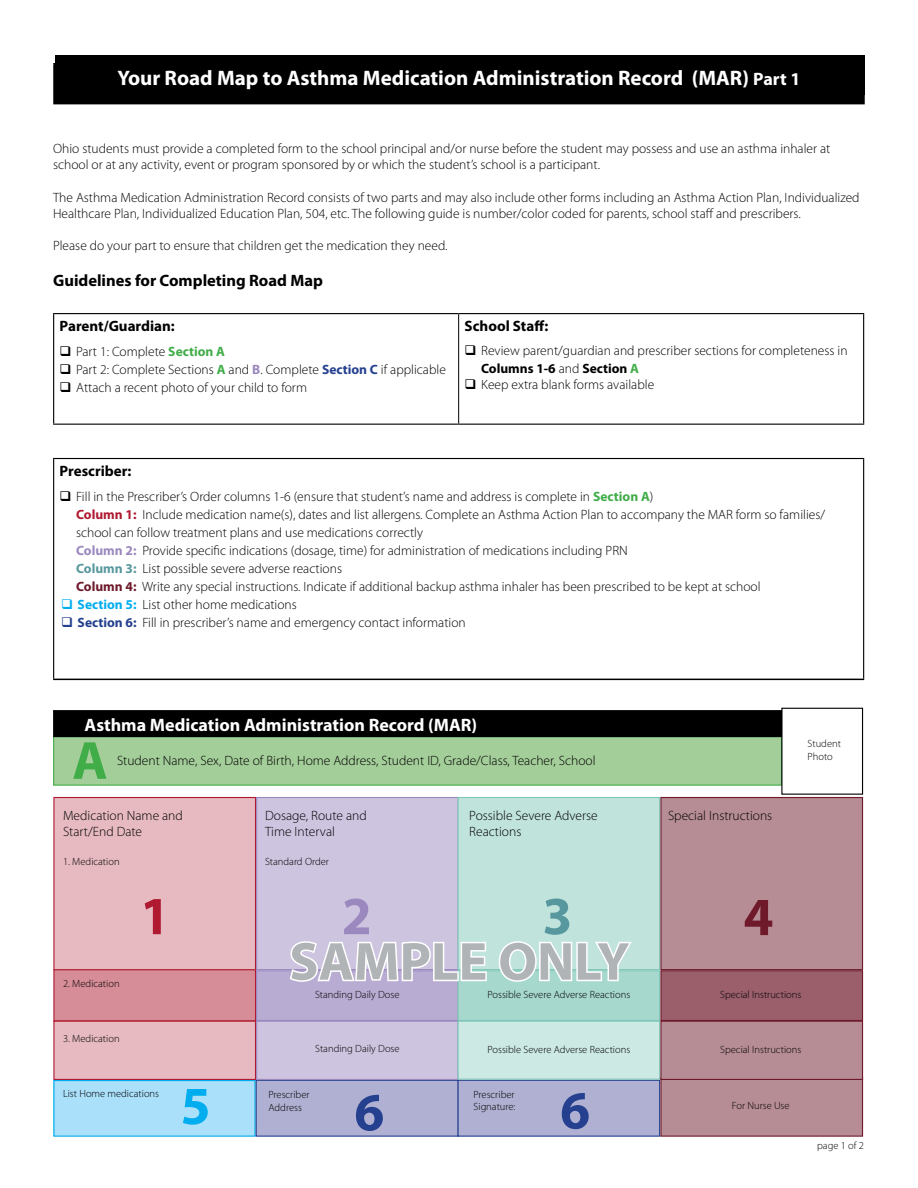
<style>
.page{position:relative;width:918px;height:1188px;background:#fff}
.page>*{position:absolute;margin:0;border:0;box-sizing:border-box;transform-origin:0 0}
.t1{font:700 54px "Myriad Pro";color:#b1b4b6}
.t2{font:700 54px "Myriad Pro";color:#24408f}
.t3{font:700 54px "Myriad Pro";color:#af1a30}
.t4{font:700 54px "Myriad Pro";color:#9b88bf}
.t5{font:700 54px "Myriad Pro";color:#57989e}
.t6{font:700 54px "Myriad Pro";color:#6e1a2b}
.t7{font:700 54px "Myriad Pro";color:#00adef}
.t8{font:700 54px "Myriad Pro";color:#41ad49}
.t9{font:700 21px "Myriad Pro";color:#fff}
.t10{font:700 18px "Myriad Pro";color:#fff}
.t11{font:700 16.5px "Myriad Pro";color:#000}
.t12{font:700 15px "Myriad Pro";color:#000}
.t13{font:300 13.5px/18px "Myriad Pro";color:#000}
.t14{font:300 10.5px/12.6px "Myriad Pro";color:#000}
.s1{font-size:18px}
.s2{font-weight:700;color:#41ad49}
.s3{font-weight:700;color:#9b88bf}
.s4{font-weight:700;color:#24408f}
.s5{font-weight:700}
.s6{font-weight:700;color:#af1a30}
.s7{font-weight:700;color:#57989e}
.s8{font-weight:700;color:#6e1a2b}
.s9{color:#00adef}
.s10{font-weight:700;color:#00adef}
.s11{color:#24408f}
</style>
<div class="page">
<div style="left:55px;top:55px;width:810px;height:40px;background:#000"></div>
<div style="left:54px;top:64px;width:810px;height:40px;background:#000"></div>
<hr style="left:53px;top:63px;width:812px;height:1px;background:#000">
<hr style="left:53px;top:64px;width:2px;height:39px;background:#000">
<hr style="left:863px;top:64px;width:2px;height:39px;background:#000">
<hr style="left:53px;top:103px;width:812px;height:1px;background:#000">
<hr style="left:53px;top:313px;width:406px;height:1px;background:#000">
<hr style="left:53px;top:314px;width:1px;height:110px;background:#000">
<hr style="left:459px;top:313px;width:405px;height:1px;background:#000">
<hr style="left:863px;top:314px;width:1px;height:110px;background:#000">
<hr style="left:53px;top:424px;width:406px;height:1px;background:#000">
<hr style="left:459px;top:424px;width:405px;height:1px;background:#000">
<hr style="left:458px;top:314px;width:1px;height:110px;background:#000">
<hr style="left:53px;top:458px;width:811px;height:1px;background:#000">
<hr style="left:53px;top:459px;width:1px;height:220px;background:#000">
<hr style="left:863px;top:459px;width:1px;height:220px;background:#000">
<hr style="left:53px;top:679px;width:811px;height:1px;background:#000">
<div style="left:54px;top:737px;width:728px;height:48px;background:#a4ce99"></div>
<div style="left:53px;top:736px;width:729px;height:50px;border:1px solid #41ad49"></div>
<div style="left:781px;top:708px;width:82px;height:87px;border:1px solid #000"></div>
<div style="left:54px;top:711px;width:728px;height:26px;background:#000"></div>
<div style="left:53px;top:710px;width:729px;height:27px;border:1px solid #000"></div>
<div style="left:54px;top:798px;width:202px;height:172px;background:#e7bac1"></div>
<div style="left:53px;top:797px;width:203px;height:173px;border:1px solid #af1a30"></div>
<div style="left:257px;top:798px;width:201px;height:172px;background:#cdc4df"></div>
<div style="left:256px;top:797px;width:203px;height:173px;border:1px solid #9b88bf"></div>
<div style="left:458px;top:798px;width:202px;height:172px;background:#c0e3dc"></div>
<div style="left:458px;top:797px;width:202px;height:173px;border:1px solid #80c7b9"></div>
<div style="left:661px;top:798px;width:202px;height:172px;background:#b78d95"></div>
<div style="left:660px;top:797px;width:203px;height:173px;border:1px solid #6e1a2b"></div>
<div style="left:54px;top:1081px;width:201px;height:55px;background:#aae0fa"></div>
<div style="left:53px;top:1080px;width:203px;height:57px;border:1px solid #00adef"></div>
<div style="left:256px;top:1080px;width:202px;height:56px;background:#b0b0d2"></div>
<div style="left:256px;top:1080px;width:203px;height:57px;border:1px solid #24408f"></div>
<div style="left:458px;top:1080px;width:202px;height:56px;background:#b0b0d2"></div>
<div style="left:458px;top:1080px;width:202px;height:57px;border:1px solid #24408f"></div>
<div style="left:661px;top:1078px;width:202px;height:58px;background:#b78d95"></div>
<div style="left:660px;top:1077px;width:203px;height:60px;border:1px solid #6e1a2b"></div>
<div style="left:54px;top:970px;width:202px;height:51px;background:#d78d97"></div>
<div style="left:53px;top:969px;width:203px;height:53px;border:1px solid #af1a30"></div>
<div style="left:257px;top:971px;width:201px;height:49px;background:#b9acd2"></div>
<div style="left:256px;top:970px;width:203px;height:51px;border:1px solid #9b88bf"></div>
<div style="left:458px;top:971px;width:202px;height:49px;background:#a6d8ce"></div>
<div style="left:458px;top:970px;width:202px;height:51px;border:1px solid #80c7b9"></div>
<div style="left:661px;top:971px;width:202px;height:49px;background:#9a5f6b"></div>
<div style="left:660px;top:970px;width:203px;height:51px;border:1px solid #6e1a2b"></div>
<div style="left:54px;top:1021px;width:202px;height:58px;background:#e7bac1"></div>
<div style="left:53px;top:1021px;width:203px;height:59px;border:1px solid #af1a30"></div>
<div style="left:257px;top:1021px;width:201px;height:58px;background:#cdc4df"></div>
<div style="left:256px;top:1021px;width:203px;height:59px;border:1px solid #9b88bf"></div>
<div style="left:458px;top:1021px;width:202px;height:58px;background:#cce9e3"></div>
<div style="left:458px;top:1021px;width:202px;height:59px;border:1px solid #80c7b9"></div>
<div style="left:661px;top:1021px;width:202px;height:58px;background:#b78d95"></div>
<div style="left:660px;top:1021px;width:203px;height:59px;border:1px solid #6e1a2b"></div>
<svg style="left:287px;top:940px;width:201px;height:43px"></svg>
<svg style="left:497px;top:941px;width:137px;height:41px"></svg>
<h2 class="t9" style="left:118px;top:65px;width:684px">Your Road Map to Asthma Medication Administration Record (MAR) <span class="s1">Part 1</span></h2>
<p class="t13" style="left:53px;top:141px;width:779px;line-height:16.2px">Ohio students must provide a completed form to the school principal and/or nurse before the student may possess and use an asthma inhaler at school or at any activity, event or program sponsored by or which the student’s school is a participant.</p>
<p class="t13" style="left:53px;top:189px;width:808px;line-height:16.2px">The Asthma Medication Administration Record consists of two parts and may also include other forms including an Asthma Action Plan, Individualized<br>Healthcare Plan, Individualized Education Plan, 504, etc. The following guide is number/color coded for parents, school staff and prescribers.</p>
<p class="t13" style="left:53px;top:237px;width:396px">Please do your part to ensure that children get the medication they need.</p>
<p class="t11" style="left:53px;top:270px;width:271px">Guidelines for Completing Road Map</p>
<p class="t12" style="left:60px;top:316px;width:117px">Parent/Guardian:</p>
<p class="t13" style="left:60px;top:343px;width:167px">❑ Part 1: Complete <span class="s2">Section A</span></p>
<p class="t13" style="left:60px;top:361px;width:388px">❑ Part 2: Complete Sections <span class="s2">A</span> and <span class="s3">B</span>. Complete <span class="s4">Section C</span> if applicable</p>
<p class="t13" style="left:60px;top:379px;width:249px">❑ Attach a recent photo of your child to form</p>
<p class="t12" style="left:465px;top:316px;width:85px">School Staff:</p>
<p class="t13" style="left:481px;top:341px;width:368px;text-indent:-16px">❑ Review parent/guardian and prescriber sections for completeness in<br><span class="s5">Columns 1-6</span> and <span class="s5">Section</span> <span class="s2">A</span></p>
<p class="t13" style="left:465px;top:375px;width:191px">❑ Keep extra blank forms available</p>
<p class="t12" style="left:60px;top:461px;width:73px">Prescriber:</p>
<p class="t13" style="left:76px;top:488px;width:751px;text-indent:-16px">❑ Fill in the Prescriber’s Order columns 1-6 (ensure that student’s name and address is complete in <span class="s2">Section A</span>)<br><span class="s6">Column 1:</span> Include medication name(s), dates and list allergens. Complete an Asthma Action Plan to accompany the MAR form so families/ school can follow treatment plans and use medications correctly<br><span class="s3">Column 2:</span> Provide specific indications (dosage, time) for administration of medications including PRN<br><span class="s7">Column 3:</span> List possible severe adverse reactions<br><span class="s8">Column 4:</span> Write any special instructions. Indicate if additional backup asthma inhaler has been prescribed to be kept at school</p>
<p class="t13" style="left:61px;top:596px;width:237px"><span class="s9">❑</span> <span class="s10">Section 5:</span> List other home medications</p>
<p class="t13" style="left:61px;top:614px;width:406px"><span class="s11">❑</span> <span class="s4">Section 6:</span> Fill in prescriber’s name and emergency contact information</p>
<h3 class="t10" style="left:85px;top:713px;width:394px">Asthma Medication Administration Record (MAR)</h3>
<h1 class="t8" style="left:72px;top:725px;width:37px">A</h1>
<p class="t13" style="left:117px;top:751px;width:480px">Student Name, Sex, Date of Birth, Home Address, Student ID, Grade/Class, Teacher, School</p>
<p class="t13" style="left:63px;top:807px;width:121px;line-height:16.2px">Medication Name and<br>Start/End Date</p>
<p class="t14" style="left:63px;top:855px;width:58px">1. Medication</p>
<p class="t13" style="left:265px;top:807px;width:103px;line-height:16.2px">Dosage, Route and<br>Time Interval</p>
<p class="t14" style="left:265px;top:855px;width:65px">Standard Order</p>
<p class="t13" style="left:469px;top:807px;width:130px;line-height:16.2px">Possible Severe Adverse<br>Reactions</p>
<p class="t13" style="left:668px;top:806px;width:106px">Special Instructions</p>
<p class="t14" style="left:63px;top:977px;width:58px">2. Medication</p>
<h1 class="t3" style="left:140px;top:881px;width:31px">1</h1>
<h1 class="t4" style="left:342px;top:881px;width:31px">2</h1>
<h1 class="t5" style="left:542px;top:881px;width:31px">3</h1>
<h1 class="t6" style="left:744px;top:882px;width:31px">4</h1>
<h1 class="t1" style="left:289px;top:926px;width:342px">SAMPLE ONLY</h1>
<p class="t14" style="left:808px;top:737px;width:35px">Student<br>Photo</p>
<p class="t14" style="left:63px;top:1032px;width:58px">3. Medication</p>
<p class="t14" style="left:63px;top:1087px;width:98px">List Home medications</p>
<p class="t14" style="left:315px;top:988px;width:86px">Standing Daily Dose</p>
<p class="t14" style="left:488px;top:988px;width:144px">Possible Severe Adverse Reactions</p>
<p class="t14" style="left:315px;top:1042px;width:86px">Standing Daily Dose</p>
<p class="t14" style="left:488px;top:1043px;width:144px">Possible Severe Adverse Reactions</p>
<p class="t14" style="left:474px;top:1088px;width:43px">Prescriber<br>Signature:</p>
<h1 class="t7" style="left:181px;top:1071px;width:31px">5</h1>
<h1 class="t2" style="left:354px;top:1077px;width:31px">6</h1>
<h1 class="t2" style="left:560px;top:1075px;width:31px">6</h1>
<p class="t14" style="left:269px;top:1088px;width:43px">Prescriber<br>Address</p>
<p class="t14" style="left:720px;top:989px;width:83px">Special Instructions</p>
<p class="t14" style="left:720px;top:1043px;width:83px">Special Instructions</p>
<p class="t14" style="left:732px;top:1100px;width:59px">For Nurse Use</p>
<p class="t14" style="left:817px;top:1139px;width:48px">page 1 of 2</p>
</div>
